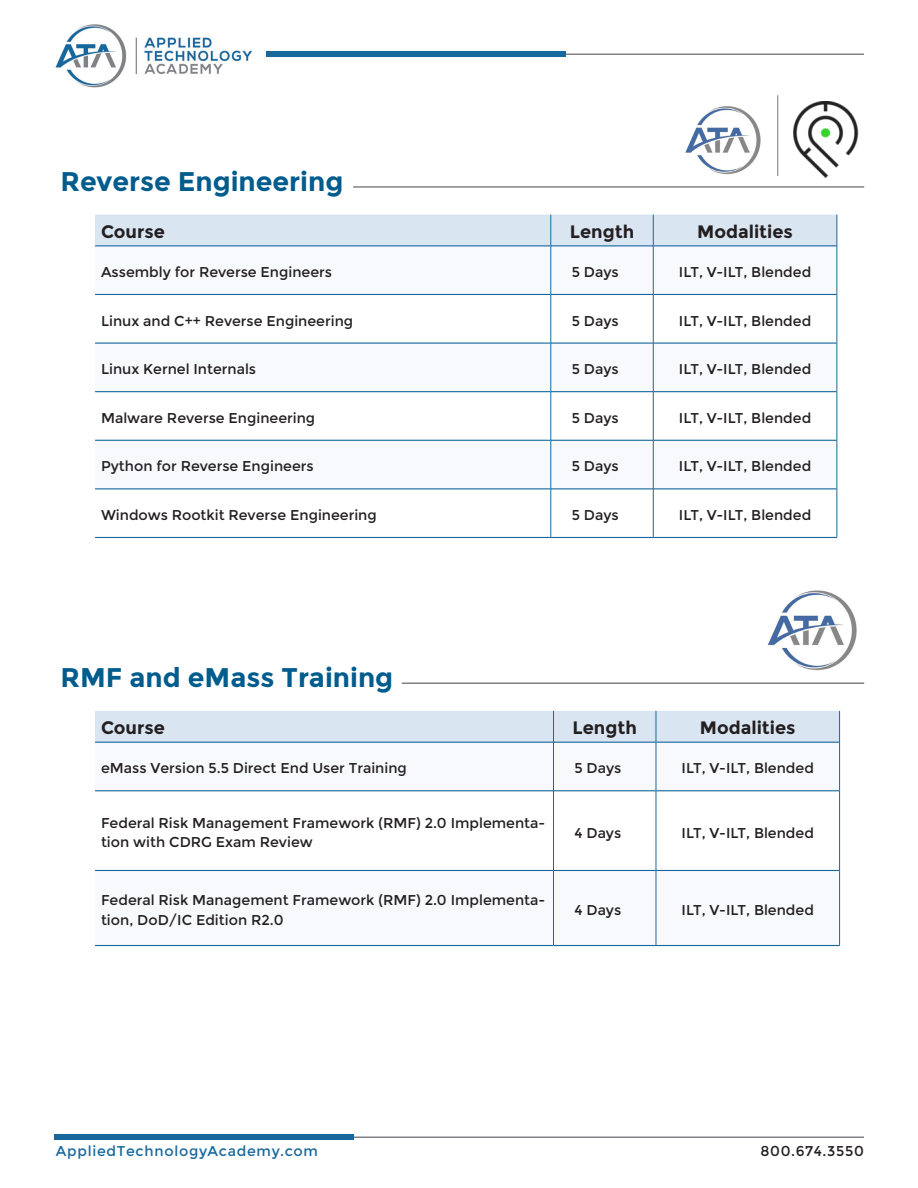
<style>
.page{position:relative;width:918px;height:1188px;background:#fff}
.page>*{position:absolute;margin:0;border:0;box-sizing:border-box;transform-origin:0 0}
.t1{font:700 27px "Montserrat";color:#005c8d}
.t2{font:700 18px "Montserrat";color:#231f20}
.t3{font:14.25px/19.5px "Montserrat";color:#231f20}
.t4{font:14.25px "Montserrat";letter-spacing:.05em;color:#18689d}
.t5{font:14.25px "Montserrat";letter-spacing:.05em;color:#231f20}
</style>
<div class="page">
<hr style="left:54px;top:1137px;width:810px;height:1px;background:#818285">
<div style="left:54px;top:1134px;width:299px;height:6px;background:#18689d"></div>
<hr style="left:298px;top:54px;width:566px;height:1px;background:#818285">
<div style="left:266px;top:51px;width:300px;height:6px;background:#18689d"></div>
<img style="left:55px;top:24px;width:197px;height:64px">
<hr style="left:353px;top:186px;width:511px;height:2px;background:#818285">
<hr style="left:402px;top:682px;width:462px;height:2px;background:#818285">
<div style="left:95px;top:215px;width:742px;height:30px;background:#dae5f2"></div>
<svg style="left:95px;top:246px;width:742px;height:48px"></svg>
<svg style="left:95px;top:295px;width:742px;height:242px"></svg>
<hr style="left:95px;top:245px;width:456px;height:1px;background:#18689d">
<hr style="left:551px;top:245px;width:102px;height:1px;background:#18689d">
<hr style="left:653px;top:245px;width:184px;height:1px;background:#18689d">
<hr style="left:95px;top:294px;width:456px;height:1px;background:#18689d">
<hr style="left:551px;top:294px;width:102px;height:1px;background:#18689d">
<hr style="left:653px;top:294px;width:184px;height:1px;background:#18689d">
<hr style="left:95px;top:343px;width:456px;height:1px;background:#18689d">
<hr style="left:551px;top:343px;width:102px;height:1px;background:#18689d">
<hr style="left:653px;top:343px;width:184px;height:1px;background:#18689d">
<hr style="left:95px;top:391px;width:456px;height:1px;background:#18689d">
<hr style="left:551px;top:391px;width:102px;height:1px;background:#18689d">
<hr style="left:653px;top:391px;width:184px;height:1px;background:#18689d">
<hr style="left:95px;top:440px;width:456px;height:1px;background:#18689d">
<hr style="left:551px;top:440px;width:102px;height:1px;background:#18689d">
<hr style="left:653px;top:440px;width:184px;height:1px;background:#18689d">
<hr style="left:95px;top:488px;width:456px;height:1px;background:#18689d">
<hr style="left:551px;top:488px;width:102px;height:1px;background:#18689d">
<hr style="left:653px;top:488px;width:184px;height:1px;background:#18689d">
<hr style="left:95px;top:537px;width:456px;height:1px;background:#18689d">
<hr style="left:551px;top:537px;width:102px;height:1px;background:#18689d">
<hr style="left:653px;top:537px;width:184px;height:1px;background:#18689d">
<hr style="left:551px;top:215px;width:1px;height:31px;background:#18689d">
<hr style="left:653px;top:215px;width:1px;height:31px;background:#18689d">
<hr style="left:837px;top:215px;width:1px;height:31px;background:#18689d">
<hr style="left:551px;top:246px;width:1px;height:48px;background:#18689d">
<hr style="left:653px;top:246px;width:1px;height:48px;background:#18689d">
<hr style="left:837px;top:246px;width:1px;height:48px;background:#18689d">
<hr style="left:551px;top:294px;width:1px;height:49px;background:#18689d">
<hr style="left:653px;top:294px;width:1px;height:49px;background:#18689d">
<hr style="left:837px;top:294px;width:1px;height:49px;background:#18689d">
<hr style="left:551px;top:343px;width:1px;height:49px;background:#18689d">
<hr style="left:653px;top:343px;width:1px;height:49px;background:#18689d">
<hr style="left:837px;top:343px;width:1px;height:49px;background:#18689d">
<hr style="left:551px;top:392px;width:1px;height:48px;background:#18689d">
<hr style="left:653px;top:392px;width:1px;height:48px;background:#18689d">
<hr style="left:837px;top:392px;width:1px;height:48px;background:#18689d">
<hr style="left:551px;top:440px;width:1px;height:49px;background:#18689d">
<hr style="left:653px;top:440px;width:1px;height:49px;background:#18689d">
<hr style="left:837px;top:440px;width:1px;height:49px;background:#18689d">
<hr style="left:551px;top:489px;width:1px;height:48px;background:#18689d">
<hr style="left:653px;top:489px;width:1px;height:48px;background:#18689d">
<hr style="left:837px;top:489px;width:1px;height:48px;background:#18689d">
<div style="left:95px;top:711px;width:744px;height:31px;background:#dae5f2"></div>
<svg style="left:95px;top:743px;width:744px;height:202px"></svg>
<svg style="left:95px;top:791px;width:744px;height:79px"></svg>
<hr style="left:95px;top:742px;width:458px;height:1px;background:#18689d">
<hr style="left:554px;top:742px;width:102px;height:1px;background:#18689d">
<hr style="left:656px;top:742px;width:183px;height:1px;background:#18689d">
<hr style="left:95px;top:790px;width:458px;height:1px;background:#18689d">
<hr style="left:554px;top:790px;width:102px;height:1px;background:#18689d">
<hr style="left:656px;top:790px;width:183px;height:1px;background:#18689d">
<hr style="left:95px;top:870px;width:458px;height:1px;background:#18689d">
<hr style="left:554px;top:870px;width:102px;height:1px;background:#18689d">
<hr style="left:656px;top:870px;width:183px;height:1px;background:#18689d">
<hr style="left:95px;top:945px;width:459px;height:1px;background:#18689d">
<hr style="left:554px;top:945px;width:102px;height:1px;background:#18689d">
<hr style="left:656px;top:945px;width:184px;height:1px;background:#18689d">
<hr style="left:553px;top:711px;width:1px;height:31px;background:#18689d">
<hr style="left:656px;top:711px;width:1px;height:31px;background:#18689d">
<hr style="left:839px;top:711px;width:1px;height:31px;background:#18689d">
<hr style="left:553px;top:742px;width:1px;height:49px;background:#18689d">
<hr style="left:656px;top:742px;width:1px;height:49px;background:#18689d">
<hr style="left:839px;top:742px;width:1px;height:49px;background:#18689d">
<hr style="left:553px;top:791px;width:1px;height:79px;background:#18689d">
<hr style="left:656px;top:791px;width:1px;height:79px;background:#18689d">
<hr style="left:839px;top:791px;width:1px;height:79px;background:#18689d">
<hr style="left:553px;top:870px;width:1px;height:75px;background:#18689d">
<hr style="left:656px;top:870px;width:1px;height:75px;background:#18689d">
<hr style="left:839px;top:870px;width:1px;height:75px;background:#18689d">
<img style="left:793px;top:101px;width:66px;height:77px">
<img style="left:685px;top:106px;width:76px;height:69px">
<img style="left:767px;top:590px;width:90px;height:81px">
<hr style="left:777px;top:95px;width:1px;height:81px;background:#818285">
<p class="t1" style="left:60px;top:165px;width:284px">Reverse Engineering</p>
<p class="t2" style="left:101px;top:221px;width:65px">Course</p>
<p class="t2" style="left:570px;top:221px;width:66px">Length</p>
<p class="t2" style="left:697px;top:221px;width:97px">Modalities</p>
<p class="t3" style="left:101px;top:262px;width:233px">Assembly for Reverse Engineers</p>
<p class="t3" style="left:572px;top:262px;width:48px">5 Days</p>
<p class="t3" style="left:679px;top:262px;width:134px">ILT, V-ILT, Blended</p>
<p class="t3" style="left:101px;top:311px;width:254px">Linux and C++ Reverse Engineering</p>
<p class="t3" style="left:572px;top:311px;width:48px">5 Days</p>
<p class="t3" style="left:679px;top:311px;width:134px">ILT, V-ILT, Blended</p>
<p class="t3" style="left:101px;top:360px;width:157px">Linux Kernel Internals</p>
<p class="t3" style="left:572px;top:360px;width:48px">5 Days</p>
<p class="t3" style="left:679px;top:360px;width:134px">ILT, V-ILT, Blended</p>
<p class="t3" style="left:101px;top:408px;width:216px">Malware Reverse Engineering</p>
<p class="t3" style="left:572px;top:408px;width:48px">5 Days</p>
<p class="t3" style="left:679px;top:408px;width:134px">ILT, V-ILT, Blended</p>
<p class="t3" style="left:101px;top:457px;width:214px">Python for Reverse Engineers</p>
<p class="t3" style="left:572px;top:457px;width:48px">5 Days</p>
<p class="t3" style="left:679px;top:457px;width:134px">ILT, V-ILT, Blended</p>
<p class="t3" style="left:101px;top:505px;width:277px">Windows Rootkit Reverse Engineering</p>
<p class="t3" style="left:572px;top:505px;width:48px">5 Days</p>
<p class="t3" style="left:679px;top:505px;width:134px">ILT, V-ILT, Blended</p>
<p class="t1" style="left:60px;top:662px;width:334px">RMF and eMass Training</p>
<p class="t2" style="left:101px;top:717px;width:65px">Course</p>
<p class="t2" style="left:573px;top:717px;width:66px">Length</p>
<p class="t2" style="left:700px;top:717px;width:97px">Modalities</p>
<p class="t3" style="left:101px;top:759px;width:307px">eMass Version 5.5 Direct End User Training</p>
<p class="t3" style="left:574px;top:759px;width:48px">5 Days</p>
<p class="t3" style="left:682px;top:759px;width:134px">ILT, V-ILT, Blended</p>
<p class="t3" style="left:101px;top:813px;width:446px">Federal Risk Management Framework (RMF) 2.0 Implementa&shy;tion with CDRG Exam Review</p>
<p class="t3" style="left:574px;top:823px;width:48px">4 Days</p>
<p class="t3" style="left:682px;top:823px;width:134px">ILT, V-ILT, Blended</p>
<p class="t3" style="left:101px;top:891px;width:446px">Federal Risk Management Framework (RMF) 2.0 Implementa&shy;tion, DoD/IC Edition R2.0</p>
<p class="t3" style="left:574px;top:900px;width:48px">4 Days</p>
<p class="t3" style="left:682px;top:900px;width:134px">ILT, V-ILT, Blended</p>
<p class="t4" style="left:56px;top:1143px;width:264px">AppliedTechnologyAcademy.com</p>
<p class="t5" style="left:761px;top:1143px;width:105px">800.674.3550</p>
</div>
